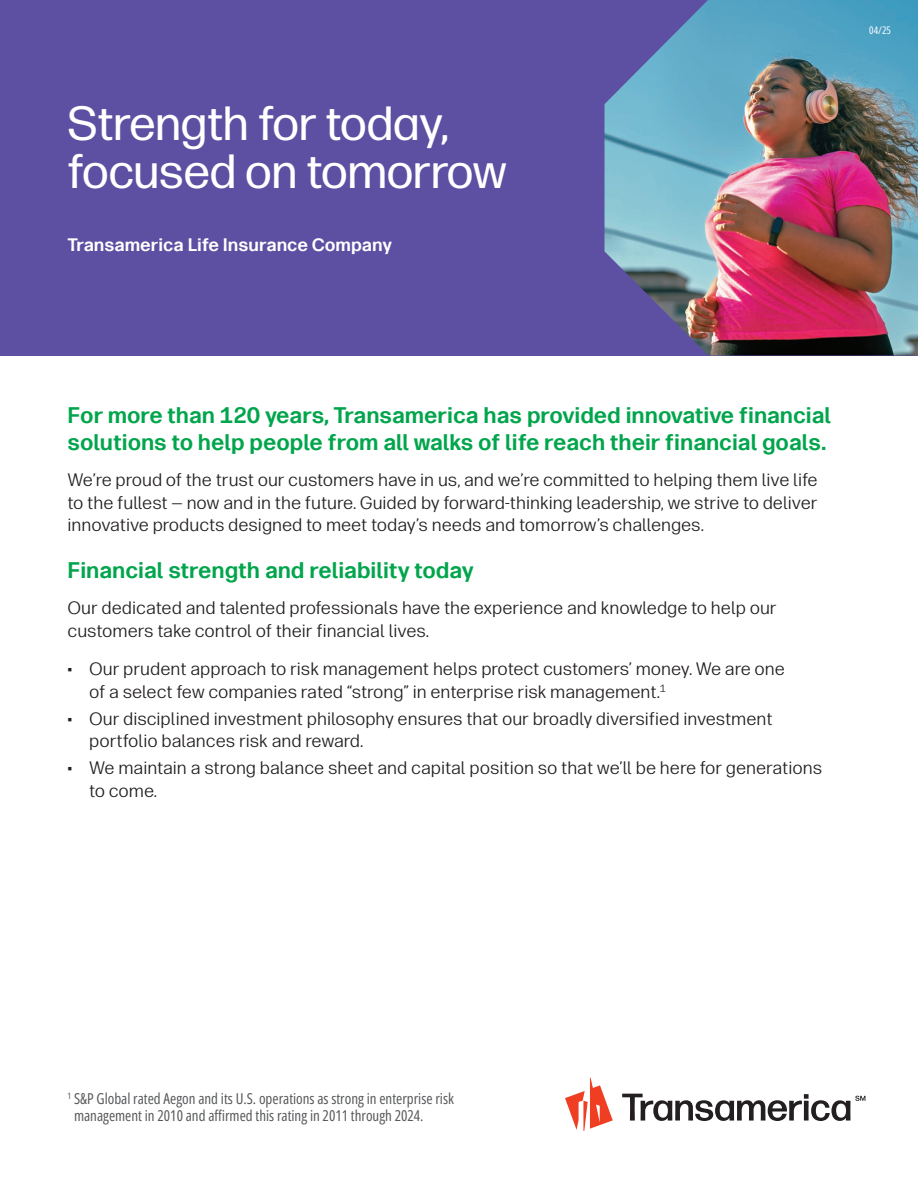
<style>
.page{position:relative;width:918px;height:1188px;background:#fff}
.page>*{position:absolute;margin:0;border:0;box-sizing:border-box;transform-origin:0 0}
.t1{font:48px/48px "Forever Forma Heading";color:#fff}
.t2{font:700 22.5px/27px "Forever Forma Body Text";color:#00a54c}
.t3{font:18px/22.5px "Forever Forma Body Text";color:#231f20}
.t4{font:700 18px "Forever Forma Body Text";color:#fff}
.t5{font:15px/16.5px "Open Sans Condensed";color:#57585a}
.t6{font:10.5px "Open Sans Condensed";color:#fff}
</style>
<div class="page">
<div style="left:0;top:0;width:918px;height:356px;background:#5d4fa1"></div>
<img style="left:604px;top:0;width:314px;height:356px">
<svg style="left:565px;top:1078px;width:48px;height:53px"></svg>
<svg style="left:622px;top:1094px;width:243px;height:27px"></svg>
<h1 class="t1" style="left:68px;top:96px;width:441px">Strength for today, focused on tomorrow</h1>
<p class="t4" style="left:68px;top:231px;width:326px">Transamerica Life Insurance Company</p>
<p class="t6" style="left:869px;top:24px;width:23px">04/25</p>
<p class="t2" style="left:68px;top:400px;width:765px">For more than 120 years, Transamerica has provided innovative financial solutions to help people from all walks of life reach their financial goals.</p>
<p class="t3" style="left:68px;top:467px;width:752px;text-align:justify">We’re proud of the trust our customers have in us, and we’re committed to helping them live life to the fullest — now and in the future. Guided by forward-thinking leadership, we strive to deliver innovative products designed to meet today’s needs and tomorrow’s challenges.</p>
<p class="t2" style="left:68px;top:555px;width:408px">Financial strength and reliability today</p>
<p class="t3" style="left:68px;top:596px;width:711px">Our dedicated and talented professionals have the experience and knowledge to help our customers take control of their financial lives.</p>
<p class="t3" style="left:89px;top:656px;width:697px;text-indent:-22px">• Our prudent approach to risk management helps protect customers’ money. We are one of a select few companies rated “strong” in enterprise risk management.<sup>1</sup></p>
<p class="t3" style="left:89px;top:706px;width:685px;text-indent:-22px">• Our disciplined investment philosophy ensures that our broadly diversified investment portfolio balances risk and reward.</p>
<p class="t3" style="left:89px;top:755px;width:735px;text-indent:-22px">• We maintain a strong balance sheet and capital position so that we’ll be here for generations to come.</p>
<p class="t5" style="left:74px;top:1090px;width:381px;text-indent:-7px"><sup>1</sup> S&amp;P Global rated Aegon and its U.S. operations as strong in enterprise risk management in 2010 and affirmed this rating in 2011 through 2024.</p>
</div>
